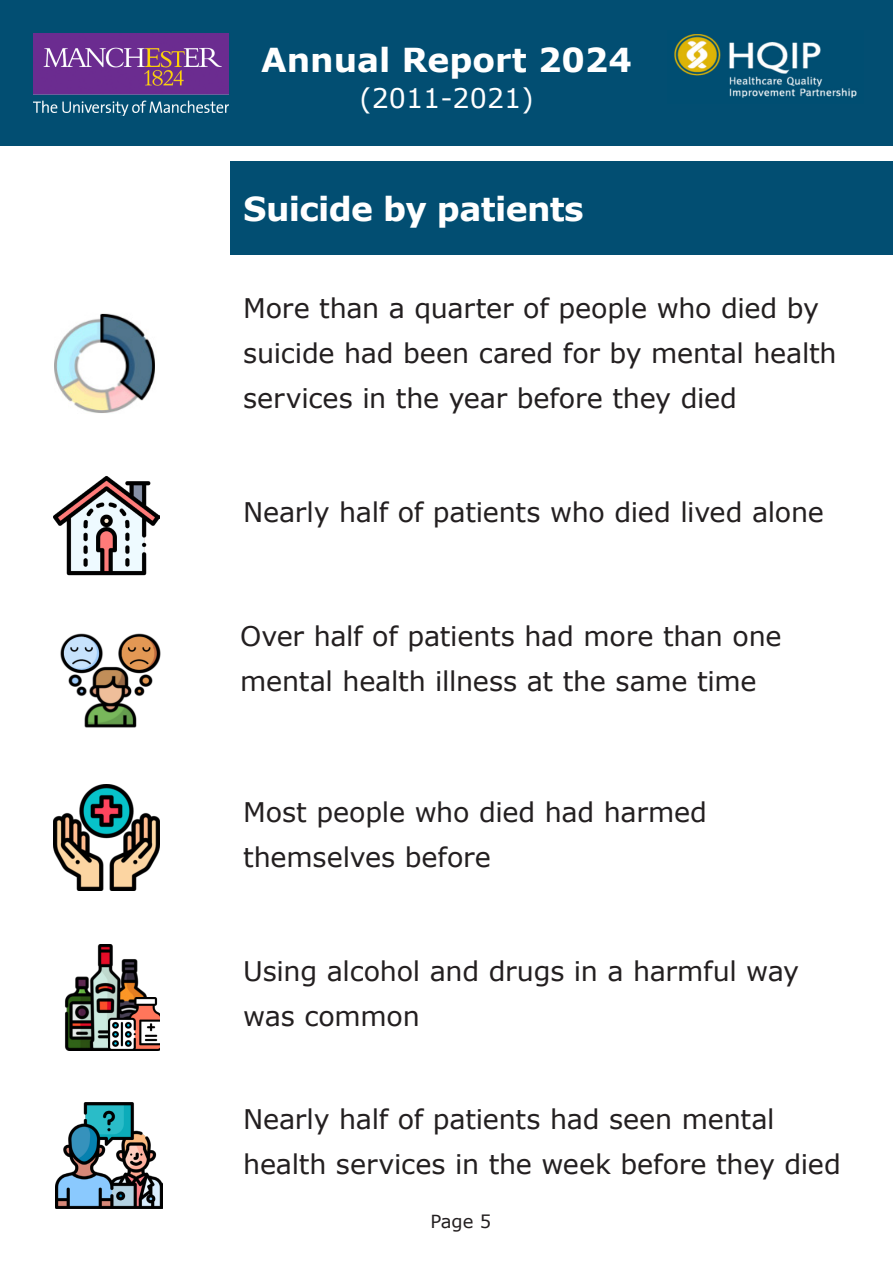
<style>
.page{position:relative;width:893px;height:1263px;background:#fff}
.page>*{position:absolute;margin:0;border:0;box-sizing:border-box;transform-origin:0 0}
.t1{font:700 33px "Verdana";letter-spacing:-.02em;color:#fff}
.t2{font:700 33px "Verdana";color:#fff}
.t3{font:27px/45px "Verdana";letter-spacing:-.01em;color:#231f20}
.t4{font:27px "Verdana";color:#fff}
.t5{font:18px "Verdana";color:#231f20}
</style>
<div class="page">
<div style="left:0;top:0;width:893px;height:145px;background:#024e72"></div>
<img style="left:33px;top:33px;width:196px;height:83px">
<img style="left:674px;top:34px;width:183px;height:64px">
<div style="left:230px;top:162px;width:663px;height:93px;background:#024e72"></div>
<img style="left:65px;top:944px;width:82px;height:107px">
<img style="left:54px;top:313px;width:101px;height:100px">
<img style="left:53px;top:476px;width:106px;height:100px">
<img style="left:53px;top:784px;width:106px;height:107px">
<img style="left:60px;top:633px;width:100px;height:95px">
<img style="left:108px;top:997px;width:51px;height:54px">
<img style="left:56px;top:1103px;width:106px;height:106px">
<p class="t2" style="left:261px;top:37px;width:372px">Annual Report 2024</p>
<p class="t4" style="left:359px;top:80px;width:176px">(2011-2021)</p>
<p class="t1" style="left:243px;top:186px;width:342px">Suicide by patients</p>
<p class="t3" style="left:243px;top:285px;width:595px">More than a quarter of people who died by suicide had been cared for by mental health services in the year before they died</p>
<p class="t3" style="left:243px;top:489px;width:582px">Nearly half of patients who died lived alone</p>
<p class="t3" style="left:240px;top:613px;width:543px">Over half of patients had more than one mental health illness at the same time</p>
<p class="t3" style="left:243px;top:789px;width:465px">Most people who died had harmed themselves before</p>
<p class="t3" style="left:243px;top:949px;width:557px">Using alcohol and drugs in a harmful way was common</p>
<p class="t3" style="left:243px;top:1096px;width:599px">Nearly half of patients had seen mental health services in the week before they died</p>
<p class="t5" style="left:430px;top:1209px;width:62px">Page 5</p>
</div>
